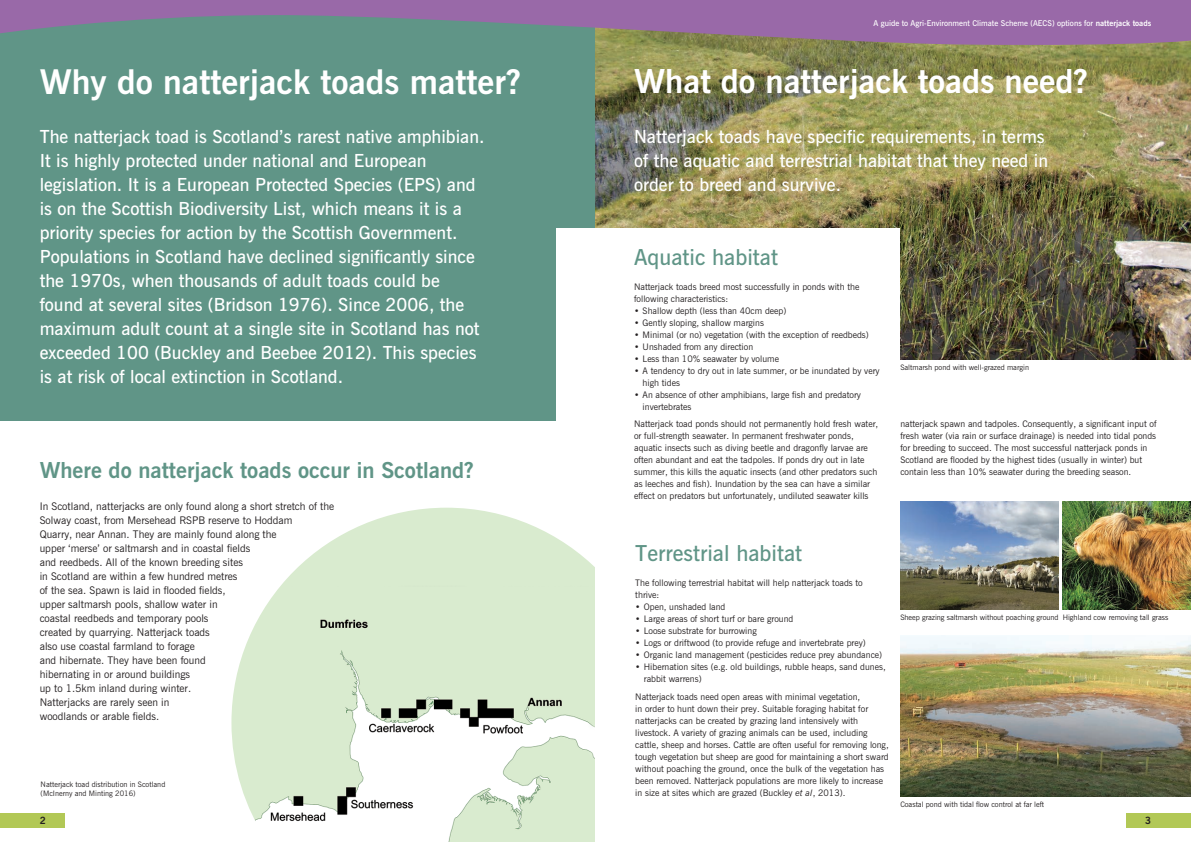
<style>
.page{position:relative;width:1191px;height:842px;background:#fff}
.page>*{position:absolute;margin:0;border:0;box-sizing:border-box;transform-origin:0 0}
.t1{font:700 34px "News Gothic BT";color:#fff}
.t2{font:700 33px "News Gothic BT";color:#fff}
.t3{font:700 22px "News Gothic BT";color:#609587}
.t4{font:600 22px "News Gothic BT";color:#609587}
.t5{font:600 18px/24px "News Gothic BT";color:#fff}
.t6{font:10.5px/14px "News Gothic BT";color:#231f20}
.t7{font:700 10px "News Gothic BT";color:#231f20}
.t8{font:9px/12px "News Gothic BT";color:#231f20}
.t9{font:600 8px "News Gothic BT";color:#fff}
.t10{font:7.5px/9px "News Gothic BT";color:#231f20}
.s1{font-weight:700}
.s2{font-style:italic}
</style>
<div class="page">
<div style="left:1125px;top:814px;width:66px;height:14px;background:#b2c856"></div>
<div style="left:0;top:814px;width:65px;height:14px;background:#b2c856"></div>
<div style="left:0;top:14px;width:556px;height:407px;background:#609587"></div>
<div style="left:328px;top:9px;width:267px;height:219px;background:#609587"></div>
<img style="left:595px;top:47px;width:596px;height:312px">
<div style="left:595px;top:228px;width:305px;height:154px;background:#fff"></div>
<img style="left:900px;top:635px;width:291px;height:161px">
<img style="left:231px;top:508px;width:364px;height:334px">
<svg style="left:0;top:0;width:1191px;height:47px;fill:#9969a8"></svg>
<img style="left:900px;top:501px;width:158px;height:108px">
<img style="left:1062px;top:501px;width:129px;height:108px">
<h1 class="t1" style="left:40px;top:61px;width:483px">Why do natterjack toads matter?</h1>
<p class="t5" style="left:40px;top:124px;width:446px">The natterjack toad is Scotland’s rarest native amphibian.<br>It is highly protected under national and European legislation. It is a European Protected Species (EPS) and is on the Scottish Biodiversity List, which means it is a priority species for action by the Scottish Government.<br>Populations in Scotland have declined significantly since the 1970s, when thousands of adult toads could be found at several sites (Bridson 1976). Since 2006, the maximum adult count at a single site in Scotland has not exceeded 100 (Buckley and Beebee 2012). This species is at risk of local extinction in Scotland.</p>
<h3 class="t3" style="left:40px;top:457px;width:435px">Where do natterjack toads occur in Scotland?</h3>
<p class="t6" style="left:40px;top:499px;width:296px">In Scotland, natterjacks are only found along a short stretch of the Solway coast, from Mersehead RSPB reserve to Hoddam<br>Quarry, near Annan. They are mainly found along the<br>upper ‘merse’ or saltmarsh and in coastal fields<br>and reedbeds. All of the known breeding sites<br>in Scotland are within a few hundred metres<br>of the sea. Spawn is laid in flooded fields,<br>upper saltmarsh pools, shallow water in<br>coastal reedbeds and temporary pools<br>created by quarrying. Natterjack toads<br>also use coastal farmland to forage<br>and hibernate. They have been found<br>hibernating in or around buildings<br>up to 1.5km inland during winter.<br>Natterjacks are rarely seen in<br>woodlands or arable fields.</p>
<p class="t10" style="left:41px;top:779px;width:126px">Natterjack toad distribution in Scotland (McInerny and Minting 2016)</p>
<p class="t9" style="left:873px;top:18px;width:279px">A guide to Agri-Environment Climate Scheme (AECS) options for <span class="s1">natterjack toads</span></p>
<h2 class="t2" style="left:634px;top:61px;width:455px">What do natterjack toads need?</h2>
<h3 class="t5" style="left:634px;top:124px;width:415px">Natterjack toads have specific requirements, in terms of the aquatic and terrestrial habitat that they need in order to breed and survive.</h3>
<h3 class="t4" style="left:634px;top:243px;width:145px">Aquatic habitat</h3>
<p class="t8" style="left:634px;top:280px;width:227px">Natterjack toads breed most successfully in ponds with the following characteristics:</p>
<p class="t8" style="left:634px;top:304px;width:154px">• Shallow depth (less than 40cm deep)</p>
<p class="t8" style="left:634px;top:316px;width:131px">• Gently sloping, shallow margins</p>
<p class="t8" style="left:634px;top:328px;width:236px">• Minimal (or no) vegetation (with the exception of reedbeds)</p>
<p class="t8" style="left:634px;top:340px;width:121px">• Unshaded from any direction</p>
<p class="t8" style="left:634px;top:352px;width:146px">• Less than 10% seawater by volume</p>
<p class="t8" style="left:642px;top:364px;width:239px;text-indent:-9px">• A tendency to dry out in late summer, or be inundated by very high tides</p>
<p class="t8" style="left:642px;top:388px;width:220px;text-indent:-9px">• An absence of other amphibians, large fish and predatory invertebrates</p>
<p class="t8" style="left:634px;top:418px;width:246px">Natterjack toad ponds should not permanently hold fresh water, or full-strength seawater. In permanent freshwater ponds, aquatic insects such as diving beetle and dragonfly larvae are often abundant and eat the tadpoles. If ponds dry out in late summer, this kills the aquatic insects (and other predators such as leeches and fish). Inundation by the sea can have a similar effect on predators but unfortunately, undiluted seawater kills</p>
<p class="t10" style="left:900px;top:363px;width:130px">Saltmarsh pond with well-grazed margin</p>
<p class="t8" style="left:900px;top:418px;width:258px">natterjack spawn and tadpoles. Consequently, a significant input of fresh water (via rain or surface drainage) is needed into tidal ponds for breeding to succeed. The most successful natterjack ponds in Scotland are flooded by the highest tides (usually in winter) but contain less than 10% seawater during the breeding season.</p>
<h3 class="t4" style="left:635px;top:540px;width:168px">Terrestrial habitat</h3>
<p class="t8" style="left:635px;top:577px;width:229px">The following terrestrial habitat will help natterjack toads to thrive:</p>
<p class="t8" style="left:635px;top:601px;width:92px">• Open, unshaded land</p>
<p class="t8" style="left:635px;top:613px;width:160px">• Large areas of short turf or bare ground</p>
<p class="t8" style="left:635px;top:625px;width:123px">• Loose substrate for burrowing</p>
<p class="t8" style="left:635px;top:637px;width:232px">• Logs or driftwood (to provide refuge and invertebrate prey)</p>
<p class="t8" style="left:635px;top:649px;width:248px">• Organic land management (pesticides reduce prey abundance)</p>
<p class="t8" style="left:644px;top:661px;width:243px;text-indent:-9px">• Hibernation sites (e.g. old buildings, rubble heaps, sand dunes, rabbit warrens)</p>
<p class="t8" style="left:635px;top:690px;width:255px">Natterjack toads need open areas with minimal vegetation,<br>in order to hunt down their prey. Suitable foraging habitat for natterjacks can be created by grazing land intensively with livestock. A variety of grazing animals can be used, including cattle, sheep and horses. Cattle are often useful for removing long, tough vegetation but sheep are good for maintaining a short sward without poaching the ground, once the bulk of the vegetation has been removed. Natterjack populations are more likely to increase in size at sites which are grazed (Buckley <span class="s2">et al</span>, 2013).</p>
<p class="t10" style="left:900px;top:613px;width:269px">Sheep grazing saltmarsh without poaching ground Highland cow removing tall grass</p>
<p class="t10" style="left:900px;top:800px;width:145px">Coastal pond with tidal flow control at far left</p>
<p class="t7" style="left:40px;top:814px;width:8px">2</p>
<p class="t7" style="left:1145px;top:814px;width:8px">3</p>
</div>
